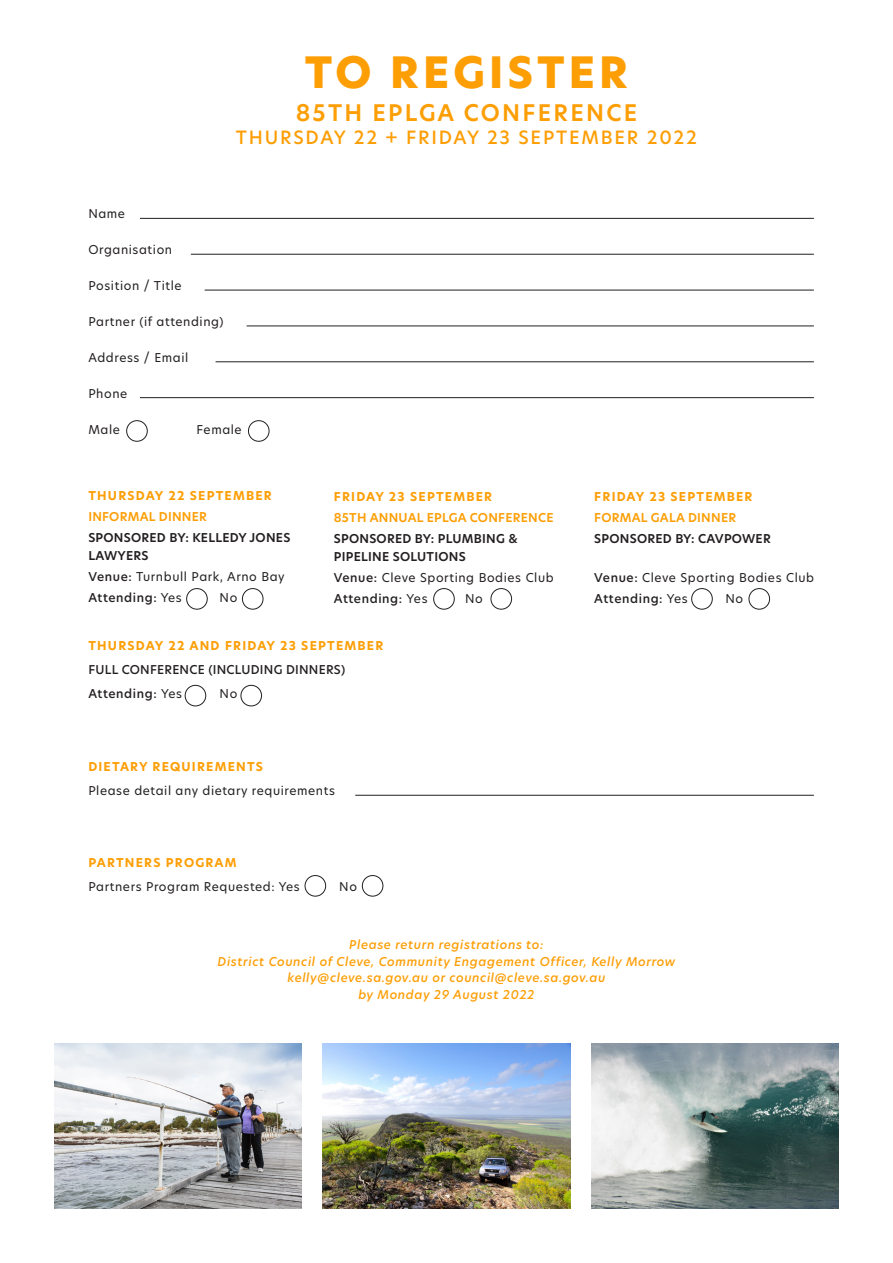
<style>
.page{position:relative;width:893px;height:1263px;background:#fff}
.page>*{position:absolute;margin:0;border:0;box-sizing:border-box;transform-origin:0 0}
.t1{font:800 42.45px "Hero New";letter-spacing:.1em;color:#fd9e05}
.t2{font:600 22.5px "Hero New";letter-spacing:.1em;color:#fd9e05}
.t3{font:500 18px "Hero New";letter-spacing:.1em;color:#fd9e05}
.t4{font:12px/21px "Hero New";letter-spacing:.05em;color:#231f20}
.t5{font:italic 500 12px/16.5px "Hero New";letter-spacing:.05em;color:#fd9e05;text-align:center}
.t6{font:600 12px/21px "Hero New";letter-spacing:.02em;color:#231f20}
.t7{font:500 12px/24px "Hero New";letter-spacing:.02em;color:#231f20}
.t8{font:600 12px/21px "Hero New";letter-spacing:.02em;color:#fd9e05}
.t9{font:700 12px "Hero New";letter-spacing:.1em;color:#fd9e05}
.s1{color:#fd9e05}
.s2{font-weight:600}
.s3{font-weight:500}
.s4{font-weight:700}
.s5{color:#231f20}
.s6{font-weight:700;color:#fd9e05}
.s7{font-weight:400}
</style>
<div class="page">
<img style="left:323px;top:1044px;width:247px;height:165px">
<img style="left:591px;top:1043px;width:248px;height:165px">
<img style="left:54px;top:1043px;width:248px;height:165px">
<hr style="left:140px;top:218px;width:674px;height:1px;background:#231f20">
<hr style="left:191px;top:254px;width:623px;height:1px;background:#231f20">
<hr style="left:205px;top:290px;width:609px;height:1px;background:#231f20">
<hr style="left:247px;top:326px;width:567px;height:1px;background:#231f20">
<hr style="left:355px;top:795px;width:459px;height:1px;background:#231f20">
<hr style="left:216px;top:361px;width:598px;height:1px;background:#231f20">
<hr style="left:140px;top:397px;width:674px;height:1px;background:#231f20">
<div style="left:126px;top:420px;width:22px;height:22px;border:1px solid #231f20;border-radius:50%"></div>
<div style="left:248px;top:420px;width:21px;height:22px;border:1px solid #231f20;border-radius:50%"></div>
<div style="left:305px;top:875px;width:21px;height:21px;border:1px solid #231f20;border-radius:50%"></div>
<div style="left:186px;top:588px;width:22px;height:21px;border:1px solid #231f20;border-radius:50%"></div>
<div style="left:433px;top:588px;width:22px;height:21px;border:1px solid #231f20;border-radius:50%"></div>
<div style="left:691px;top:588px;width:22px;height:21px;border:1px solid #231f20;border-radius:50%"></div>
<div style="left:362px;top:875px;width:21px;height:21px;border:1px solid #231f20;border-radius:50%"></div>
<div style="left:242px;top:588px;width:21px;height:21px;border:1px solid #231f20;border-radius:50%"></div>
<div style="left:491px;top:588px;width:21px;height:21px;border:1px solid #231f20;border-radius:50%"></div>
<div style="left:749px;top:588px;width:21px;height:21px;border:1px solid #231f20;border-radius:50%"></div>
<div style="left:185px;top:685px;width:21px;height:21px;border:1px solid #231f20;border-radius:50%"></div>
<div style="left:241px;top:685px;width:21px;height:21px;border:1px solid #231f20;border-radius:50%"></div>
<p class="t1" style="left:305px;top:43px;width:325px">TO REGISTER</p>
<p class="t2" style="left:296px;top:97px;width:343px">85TH EPLGA CONFERENCE</p>
<p class="t3" style="left:236px;top:126px;width:463px">THURSDAY 22 + FRIDAY 23 SEPTEMBER 2022</p>
<p class="t4" style="left:88px;top:203px;width:38px">Name</p>
<p class="t4" style="left:88px;top:239px;width:85px">Organisation</p>
<p class="t4" style="left:88px;top:275px;width:95px">Position / Title</p>
<p class="t4" style="left:88px;top:311px;width:137px">Partner (if attending)</p>
<p class="t4" style="left:88px;top:347px;width:101px">Address / Email</p>
<p class="t4" style="left:88px;top:383px;width:41px">Phone</p>
<p class="t4" style="left:88px;top:419px;width:33px">Male</p>
<p class="t4" style="left:196px;top:419px;width:47px">Female</p>
<p class="t9" style="left:88px;top:488px;width:185px">THURSDAY 22 SEPTEMBER</p>
<p class="t6" style="left:88px;top:506px;width:203px"><span class="s1">INFORMAL DINNER<br></span>SPONSORED BY: KELLEDY JONES</p>
<p class="t4" style="left:88px;top:545px;width:198px"><span class="s2">LAWYERS<br></span><span class="s3">Venue:</span> Turnbull Park, Arno Bay<br><span class="s3">Attending:</span> Yes</p>
<p class="t8" style="left:334px;top:486px;width:221px"><span class="s4">FRIDAY 23 SEPTEMBER<br></span>85TH ANNUAL EPLGA CONFERENCE<br><span class="s5">SPONSORED BY: PLUMBING &amp;</span></p>
<p class="t4" style="left:334px;top:545px;width:221px"><span class="s2">PIPELINE SOLUTIONS<br></span><span class="s3">Venue:</span> Cleve Sporting Bodies Club<br><span class="s3">Attending:</span> Yes</p>
<p class="t4" style="left:220px;top:587px;width:19px">No</p>
<p class="t7" style="left:88px;top:634px;width:296px"><span class="s6">THURSDAY 22 AND FRIDAY 23 SEPTEMBER<br></span>FULL CONFERENCE (INCLUDING DINNERS)<br>Attending: <span class="s7">Yes</span></p>
<p class="t4" style="left:465px;top:587px;width:19px">No</p>
<p class="t4" style="left:220px;top:683px;width:19px">No</p>
<p class="t9" style="left:88px;top:758px;width:176px">DIETARY REQUIREMENTS</p>
<p class="t4" style="left:88px;top:779px;width:248px">Please detail any dietary requirements</p>
<p class="t9" style="left:88px;top:854px;width:150px">PARTNERS PROGRAM</p>
<p class="t4" style="left:88px;top:875px;width:213px">Partners Program Requested: Yes</p>
<p class="t4" style="left:339px;top:875px;width:19px">No</p>
<p class="t6" style="left:594px;top:486px;width:178px"><span class="s6">FRIDAY 23 SEPTEMBER<br></span><span class="s1">FORMAL GALA DINNER<br></span>SPONSORED BY: CAVPOWER</p>
<p class="t4" style="left:594px;top:566px;width:221px"><span class="s3">Venue:</span> Cleve Sporting Bodies Club<br><span class="s3">Attending:</span> Yes</p>
<p class="t4" style="left:726px;top:587px;width:19px">No</p>
<p class="t5" style="left:218px;top:937px;width:459px">Please return registrations to:<br>District Council of Cleve, Community Engagement Officer, Kelly Morrow kelly@cleve.sa.gov.au or council@cleve.sa.gov.au<br>by Monday 29 August 2022</p>
</div>
